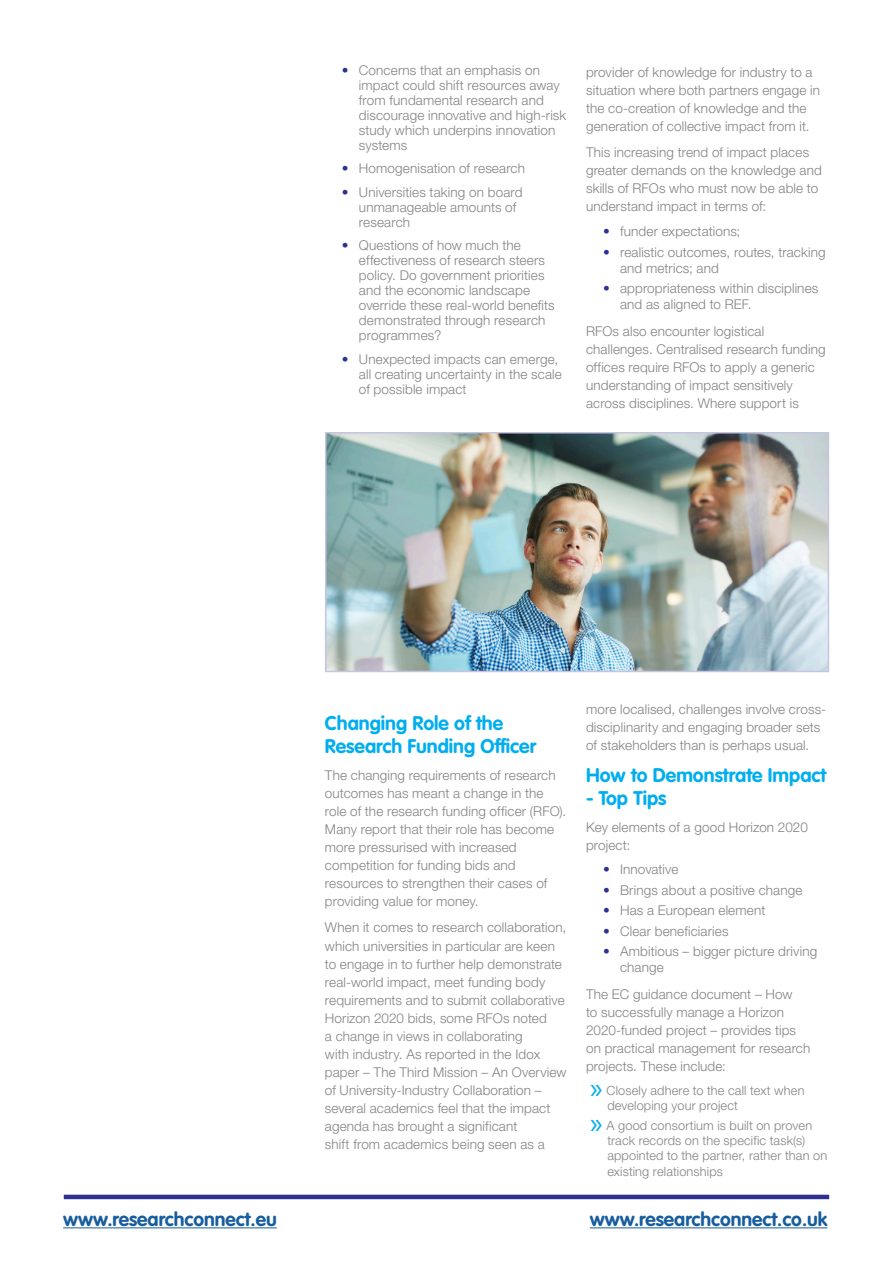
<style>
.page{position:relative;width:893px;height:1263px;background:#fff}
.page>*{position:absolute;margin:0;border:0;box-sizing:border-box;transform-origin:0 0}
.t1{font:30px "Myriad Pro";color:#00aeef}
.Idox_body_Heading{font:700 19.5px/23.4px "VAG Rounded LT";color:#00aeef}
.t2{font:700 19.35px "VAG Rounded LT";color:#175d9e}
.Idox_body_text{font:300 13.5px/18px "Helvetica Neue";letter-spacing:.01em;color:#808285}
.t3{font:300 12.75px/15.3px "Helvetica Neue";letter-spacing:.01em;color:#808285}
.s1{color:#2e3092}
</style>
<div class="page">
<hr style="left:63px;top:1227px;width:214px;height:1px;background:#175d9e">
<hr style="left:64px;top:1195px;width:765px;height:4px;background:#2e3092">
<hr style="left:590px;top:1227px;width:237px;height:1px;background:#175d9e">
<img style="left:328px;top:435px;width:498px;height:234px">
<div style="left:325px;top:432px;width:504px;height:240px;border:2px solid #c6c4e1"></div>
<p class="Idox_body_text" style="left:359px;top:62px;width:209px;line-height:15px;text-indent:-17px"><span class="s1">•</span> Concerns that an emphasis on impact could shift resources away from fundamental research and discourage innovative and high-risk study which underpins innovation systems</p>
<p class="Idox_body_text" style="left:342px;top:159px;width:185px"><span class="s1">•</span> Homogenisation of research</p>
<p class="Idox_body_text" style="left:359px;top:184px;width:165px;line-height:15px;text-indent:-17px"><span class="s1">•</span> Universities taking on board unmanageable amounts of research</p>
<p class="Idox_body_text" style="left:359px;top:238px;width:197px;line-height:15px;text-indent:-17px"><span class="s1">•</span> Questions of how much the effectiveness of research steers policy. Do government priorities and the economic landscape override these real-world benefits demonstrated through research programmes?</p>
<p class="Idox_body_text" style="left:359px;top:351px;width:204px;line-height:15px;text-indent:-17px"><span class="s1">•</span> Unexpected impacts can emerge, all creating uncertainty in the scale of possible impact</p>
<p class="Idox_body_text" style="left:586px;top:63px;width:235px">provider of knowledge for industry to a situation where both partners engage in the co-creation of knowledge and the generation of collective impact from it.</p>
<p class="Idox_body_text" style="left:586px;top:143px;width:237px">This increasing trend of impact places greater demands on the knowledge and skills of RFOs who must now be able to understand impact in terms of:</p>
<p class="Idox_body_text" style="left:603px;top:222px;width:139px"><span class="s1">•</span> funder expectations;</p>
<p class="Idox_body_text" style="left:620px;top:243px;width:207px;line-height:16.2px;text-indent:-17px"><span class="s1">•</span> realistic outcomes, routes, tracking and metrics; and</p>
<p class="Idox_body_text" style="left:620px;top:280px;width:200px;line-height:16.2px;text-indent:-17px"><span class="s1">•</span> appropriateness within disciplines and as aligned to REF.</p>
<p class="Idox_body_text" style="left:586px;top:322px;width:241px">RFOs also encounter logistical challenges. Centralised research funding offices require RFOs to apply a generic understanding of impact sensitively across disciplines. Where support is</p>
<p class="Idox_body_Heading" style="left:325px;top:712px;width:213px">Changing Role of the<br>Research Funding Officer</p>
<p class="Idox_body_text" style="left:325px;top:766px;width:243px">The changing requirements of research outcomes has meant a change in the role of the research funding officer (RFO).<br>Many report that their role has become more pressurised with increased competition for funding bids and resources to strengthen their cases of providing value for money.</p>
<p class="Idox_body_text" style="left:325px;top:918px;width:243px">When it comes to research collaboration, which universities in particular are keen to engage in to further help demonstrate real-world impact, meet funding body requirements and to submit collaborative Horizon 2020 bids, some RFOs noted<br>a change in views in collaborating<br>with industry. As reported in the Idox paper – The Third Mission – An Overview of University-Industry Collaboration – several academics feel that the impact agenda has brought a significant<br>shift from academics being seen as a</p>
<p class="Idox_body_text" style="left:586px;top:700px;width:242px">more localised, challenges involve cross&shy;disciplinarity and engaging broader sets of stakeholders than is perhaps usual.</p>
<p class="Idox_body_Heading" style="left:586px;top:764px;width:242px">How to Demonstrate Impact</p>
<p class="Idox_body_Heading" style="left:586px;top:787px;width:82px">- Top Tips</p>
<p class="Idox_body_text" style="left:586px;top:818px;width:223px">Key elements of a good Horizon 2020 project:</p>
<p class="Idox_body_text" style="left:603px;top:860px;width:77px"><span class="s1">•</span> Innovative</p>
<p class="Idox_body_text" style="left:603px;top:881px;width:201px"><span class="s1">•</span> Brings about a positive change</p>
<p class="Idox_body_text" style="left:603px;top:901px;width:164px"><span class="s1">•</span> Has a European element</p>
<p class="Idox_body_text" style="left:603px;top:922px;width:127px"><span class="s1">•</span> Clear beneficiaries</p>
<p class="Idox_body_text" style="left:620px;top:943px;width:199px;line-height:16.2px;text-indent:-17px"><span class="s1">•</span> Ambitious – bigger picture driving change</p>
<p class="Idox_body_text" style="left:586px;top:985px;width:226px">The EC guidance document – How<br>to successfully manage a Horizon<br>2020-funded project – provides tips on practical management for research projects. These include:</p>
<p class="t1" style="left:590px;top:1069px;width:14px">»</p>
<p class="t3" style="left:607px;top:1082px;width:199px">Closely adhere to the call text when developing your project</p>
<p class="t1" style="left:590px;top:1104px;width:14px">»</p>
<p class="t3" style="left:607px;top:1117px;width:222px">A good consortium is built on proven track records on the specific task(s) appointed to the partner, rather than on existing relationships</p>
<h3 class="t2" style="left:63px;top:1208px;width:215px">www.researchconnect.eu</h3>
<h3 class="t2" style="left:590px;top:1208px;width:239px">www.researchconnect.co.uk</h3>
</div>
